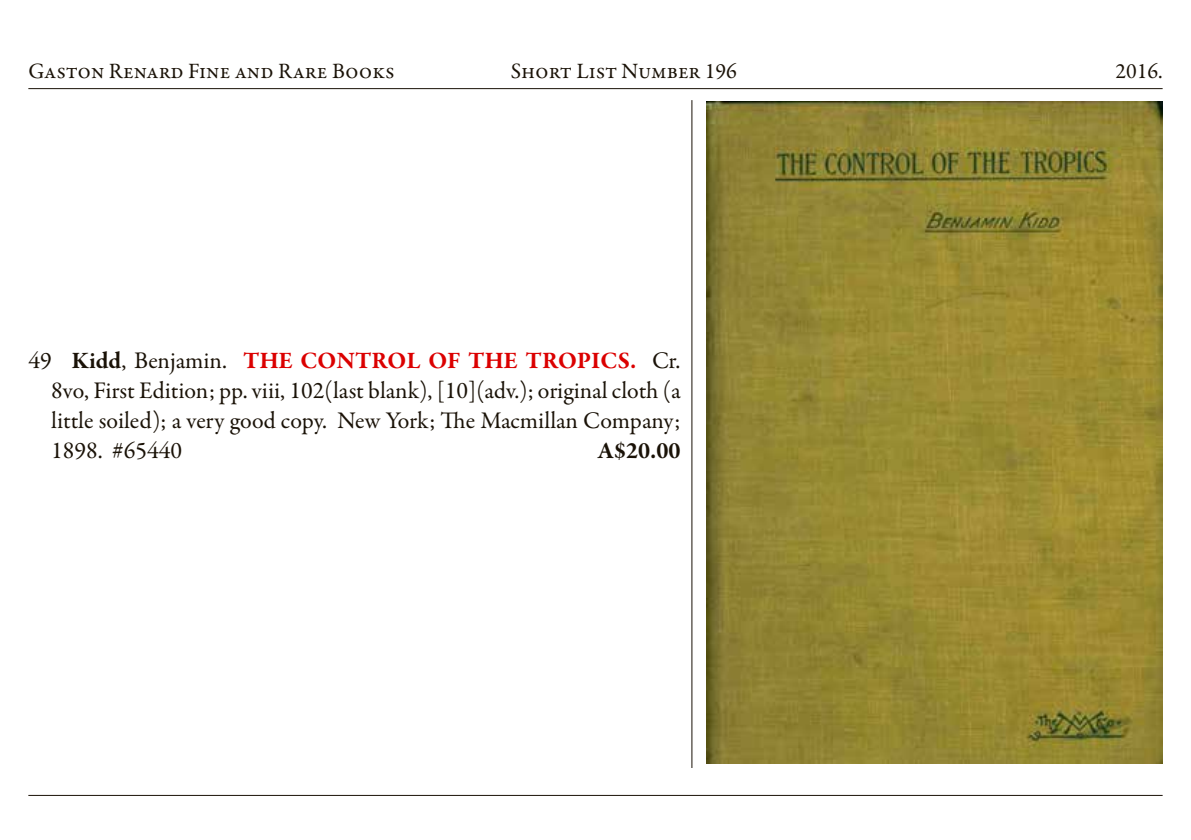
<style>
.page{position:relative;width:1191px;height:840px;background:#fff}
.page>*{position:absolute;margin:0;border:0;box-sizing:border-box;transform-origin:0 0}
.t1{font:24px/30px "Garamond Premr Pro";color:#1a1207;text-align:justify}
.t2{font:700 24px "Garamond Premr Pro";color:#1a1207}
.t3{font:22px "Garamond Premr Pro";color:#1a1207}
.s1{font-weight:700}
.s2{font-weight:700;color:#db0000}
</style>
<div class="page">
<hr style="left:28px;top:88px;width:1134px;height:1px;background:#1a1207">
<hr style="left:28px;top:794px;width:1134px;height:1px;background:#1a1207">
<hr style="left:691px;top:100px;width:1px;height:667px;background:#1a1207">
<img style="left:706px;top:101px;width:456px;height:661px">
<p class="t3" style="left:28px;top:57px;width:368px">Gaston Renard Fine and Rare Books</p>
<p class="t3" style="left:511px;top:57px;width:228px">Short List Number 196</p>
<p class="t3" style="left:1115px;top:57px;width:49px">2016.</p>
<p class="t1" style="left:51px;top:345px;width:631px;text-indent:-23px">49 <span class="s1">Kidd</span>, Benjamin. <span class="s2">THE CONTROL OF THE TROPICS.</span> Cr.<br>8vo, First Edition; pp. viii, 102(last blank), [10](adv.); original cloth (a little soiled); a very good copy. New York; The Macmillan Company; 1898. #65440</p>
<p class="t2" style="left:598px;top:435px;width:84px">A$20.00</p>
</div>
